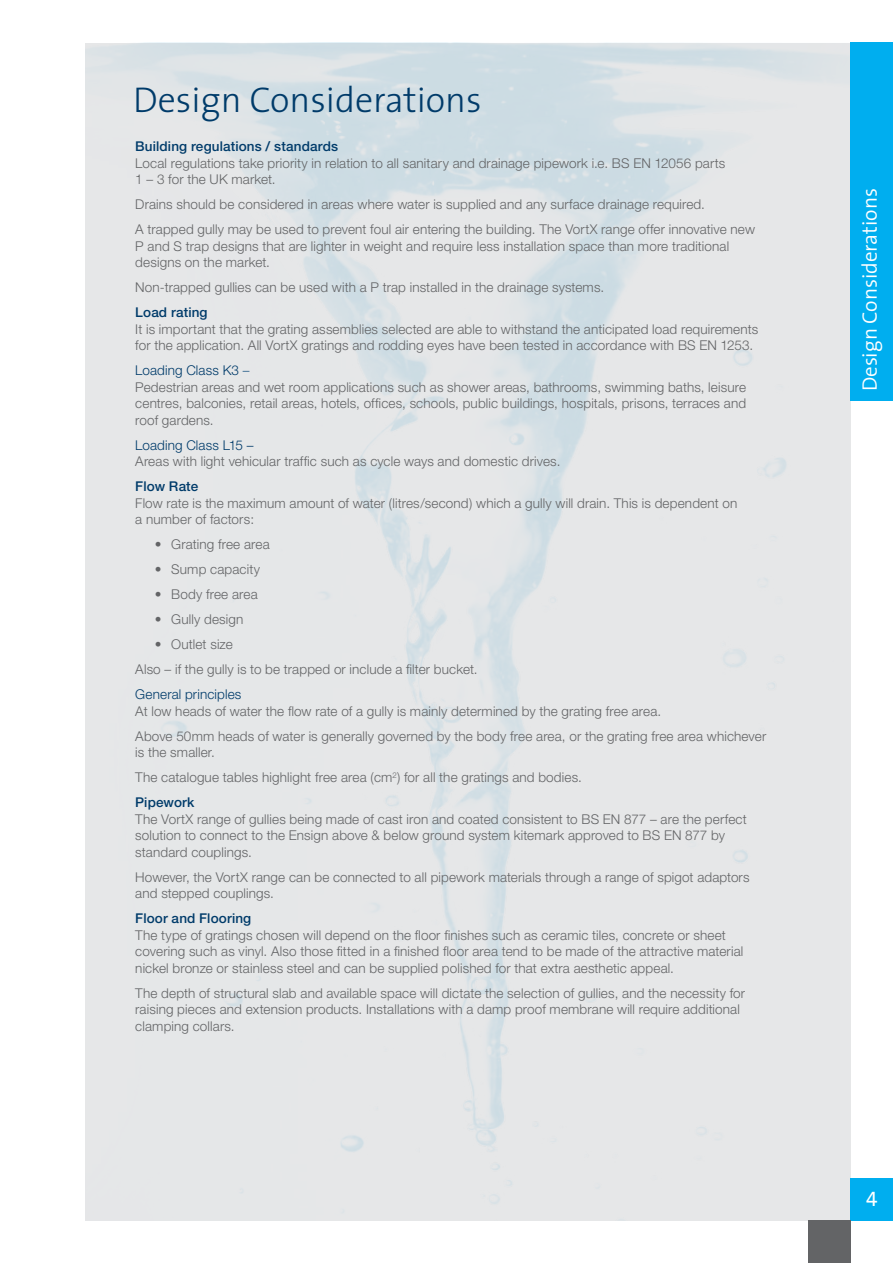
<style>
.page{position:relative;width:893px;height:1263px;background:#fff}
.page>*{position:absolute;margin:0;border:0;box-sizing:border-box;transform-origin:0 0}
.t1{font:300 36px "The Sans";color:#003b6a}
.t2{font:300 21px "The Sans";color:#fff}
.t3{font:21px "The Sans Caps";color:#fff}
.t4{font:300 13.5px/16.5px "Helvetica Neue";letter-spacing:.01em;color:#636466}
.t5{font:500 13.5px "Helvetica Neue";letter-spacing:.01em;color:#003b6a}
.t6{font:300 13.5px "Helvetica Neue";letter-spacing:.01em;color:#003b6a}
.s1{color:#003b6a}
.s2{color:#235b87}
.s3{font-weight:500;color:#003b6a}
</style>
<div class="page">
<div style="left:850px;top:1178px;width:43px;height:42px;background:#00aeef"></div>
<div style="left:808px;top:1220px;width:42px;height:43px;background:#636466"></div>
<div style="left:850px;top:43px;width:43px;height:358px;background:#00aeef"></div>
<h1 class="t1" style="left:133px;top:70px;width:350px">Design Considerations</h1>
<p class="t5" style="left:135px;top:138px;width:204px">Building regulations / standards</p>
<p class="t4" style="left:135px;top:154px;width:592px">Local regulations take priority in relation to all sanitary and drainage pipework i.e. BS EN 12056 parts<br>1 – 3 for the UK market.</p>
<p class="t4" style="left:135px;top:191px;width:621px;line-height:25px">Drains should be considered in areas where water is supplied and any surface drainage required.<br>A trapped gully may be used to prevent foul air entering the building. The VortX range offer innovative new</p>
<p class="t4" style="left:135px;top:237px;width:595px">P and S trap designs that are lighter in weight and require less installation space than more traditional designs on the market.</p>
<p class="t4" style="left:135px;top:279px;width:470px">Non-trapped gullies can be used with a P trap installed in the drainage systems.</p>
<p class="t5" style="left:135px;top:304px;width:74px">Load rating</p>
<p class="t4" style="left:135px;top:320px;width:624px">It is important that the grating assemblies selected are able to withstand the anticipated load requirements for the application. All VortX gratings and rodding eyes have been tested in accordance with BS EN 1253.</p>
<p class="t4" style="left:135px;top:362px;width:612px"><span class="s1">Loading Class K3</span> <span class="s2">–<br></span>Pedestrian areas and wet room applications such as shower areas, bathrooms, swimming baths, leisure centres, balconies, retail areas, hotels, offices, schools, public buildings, hospitals, prisons, terraces and roof gardens.</p>
<p class="t6" style="left:135px;top:437px;width:120px">Loading Class L15 –</p>
<p class="t4" style="left:135px;top:453px;width:427px">Areas with light vehicular traffic such as cycle ways and domestic drives.</p>
<p class="t5" style="left:135px;top:478px;width:65px">Flow Rate</p>
<p class="t4" style="left:135px;top:494px;width:604px">Flow rate is the maximum amount of water (litres/second) which a gully will drain. This is dependent on a number of factors:</p>
<p class="t4" style="left:155px;top:536px;width:116px">• Grating free area</p>
<p class="t4" style="left:155px;top:561px;width:107px">• Sump capacity</p>
<p class="t4" style="left:155px;top:586px;width:104px">• Body free area</p>
<p class="t4" style="left:155px;top:611px;width:90px">• Gully design</p>
<p class="t4" style="left:135px;top:631px;width:344px;line-height:25px;text-indent:19px">• Outlet size<br>Also – if the gully is to be trapped or include a filter bucket.</p>
<p class="t6" style="left:135px;top:686px;width:108px">General principles</p>
<p class="t4" style="left:135px;top:698px;width:632px;line-height:25px">At low heads of water the flow rate of a gully is mainly determined by the grating free area.<br>Above 50mm heads of water is generally governed by the body free area, or the grating free area whichever</p>
<p class="t4" style="left:135px;top:739px;width:448px;line-height:25px">is the smaller.<br>The catalogue tables highlight free area (cm<sup>2</sup>) for all the gratings and bodies.<br><span class="s3">Pipework</span></p>
<p class="t4" style="left:135px;top:810px;width:613px">The VortX range of gullies being made of cast iron and coated consistent to BS EN 877 – are the perfect solution to connect to the Ensign above &amp; below ground system kitemark approved to BS EN 877 by standard couplings.</p>
<p class="t4" style="left:135px;top:868px;width:616px">However, the VortX range can be connected to all pipework materials through a range of spigot adaptors and stepped couplings.</p>
<p class="t5" style="left:135px;top:910px;width:118px">Floor and Flooring</p>
<p class="t4" style="left:135px;top:926px;width:609px">The type of gratings chosen will depend on the floor finishes such as ceramic tiles, concrete or sheet covering such as vinyl. Also those fitted in a finished floor area tend to be made of the attractive material nickel bronze or stainless steel and can be supplied polished for that extra aesthetic appeal.</p>
<p class="t4" style="left:135px;top:984px;width:611px">The depth of structural slab and available space will dictate the selection of gullies, and the necessity for raising pieces and extension products. Installations with a damp proof membrane will require additional clamping collars.</p>
<h2 class="t2" style="left:852px;top:391px;width:205px;rotate:-90deg">Design Considerations</h2>
<h2 class="t3" style="left:866px;top:1181px;width:13px">4</h2>
</div>
